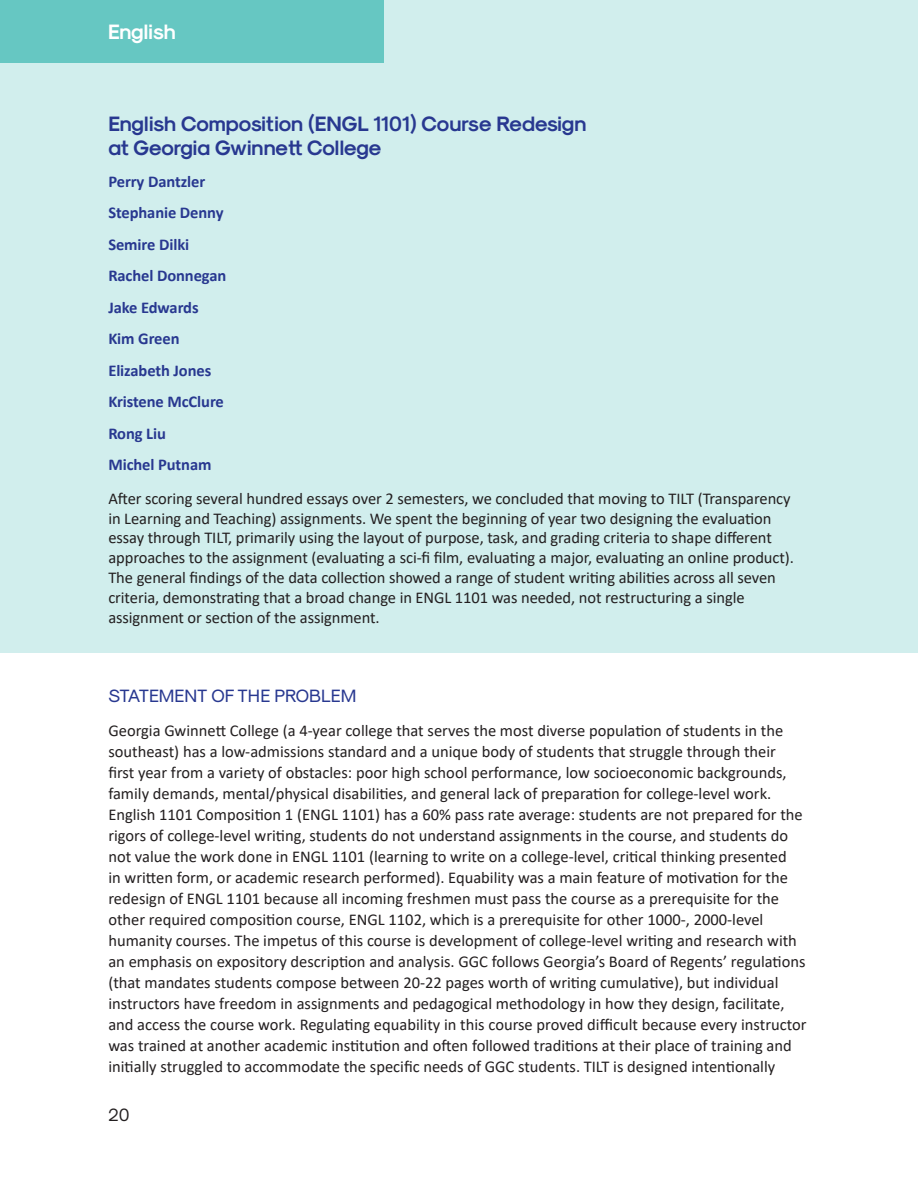
<style>
.page{position:relative;width:918px;height:1188px;background:#fff}
.page>*{position:absolute;margin:0;border:0;box-sizing:border-box;transform-origin:0 0}
.case_study_anthology{font:21px/24px "Sk Modernist Bold";color:#283890}
.case_study_anthology-2{font:21px "Sk Modernist Bold";color:#fff}
.case_study_anthology-3{font:18px "Sk Modernist Regular";color:#283890}
.t1{font:18px "Sk Modernist Regular";color:#231f20}
.case_study_anthology-4{font:16.5px/21px "Calibri";color:#231f20}
.case_study_anthology-5{font:700 16.5px "Calibri";letter-spacing:-.005em;color:#283890}
</style>
<div class="page">
<div style="left:0;top:0;width:918px;height:652px;background:#d1eeed"></div>
<div style="left:0;top:0;width:383px;height:63px;background:#66c7c2"></div>
<p class="case_study_anthology-2" style="left:108px;top:18px;width:69px">English</p>
<p class="case_study_anthology" style="left:108px;top:111px;width:480px">English Composition (ENGL 1101) Course Redesign at Georgia Gwinnett College</p>
<p class="case_study_anthology-5" style="left:108px;top:170px;width:98px">Perry Dantzler</p>
<p class="case_study_anthology-5" style="left:108px;top:201px;width:117px">Stephanie Denny</p>
<p class="case_study_anthology-5" style="left:108px;top:233px;width:82px">Semire Dilki</p>
<p class="case_study_anthology-5" style="left:108px;top:264px;width:119px">Rachel Donnegan</p>
<p class="case_study_anthology-5" style="left:108px;top:296px;width:92px">Jake Edwards</p>
<p class="case_study_anthology-5" style="left:108px;top:327px;width:73px">Kim Green</p>
<p class="case_study_anthology-5" style="left:108px;top:359px;width:104px">Elizabeth Jones</p>
<p class="case_study_anthology-5" style="left:108px;top:390px;width:117px">Kristene McClure</p>
<p class="case_study_anthology-5" style="left:108px;top:422px;width:59px">Rong Liu</p>
<p class="case_study_anthology-5" style="left:108px;top:453px;width:105px">Michel Putnam</p>
<p class="case_study_anthology-4" style="left:108px;top:488px;width:687px;line-height:19.8px">After scoring several hundred essays over 2 semesters, we concluded that moving to TILT (Transparency in Learning and Teaching) assignments. We spent the beginning of year two designing the evaluation essay through TILT, primarily using the layout of purpose, task, and grading criteria to shape different approaches to the assignment (evaluating a sci-fi film, evaluating a major, evaluating an online product).<br>The general findings of the data collection showed a range of student writing abilities across all seven criteria, demonstrating that a broad change in ENGL 1101 was needed, not restructuring a single assignment or section of the assignment.</p>
<p class="case_study_anthology-3" style="left:108px;top:684px;width:249px">STATEMENT OF THE PROBLEM</p>
<p class="case_study_anthology-4" style="left:108px;top:720px;width:700px">Georgia Gwinnett College (a 4-year college that serves the most diverse population of students in the southeast) has a low-admissions standard and a unique body of students that struggle through their<br>first year from a variety of obstacles: poor high school performance, low socioeconomic backgrounds, family demands, mental/physical disabilities, and general lack of preparation for college-level work.<br>English 1101 Composition 1 (ENGL 1101) has a 60% pass rate average: students are not prepared for the rigors of college-level writing, students do not understand assignments in the course, and students do not value the work done in ENGL 1101 (learning to write on a college-level, critical thinking presented<br>in written form, or academic research performed). Equability was a main feature of motivation for the redesign of ENGL 1101 because all incoming freshmen must pass the course as a prerequisite for the other required composition course, ENGL 1102, which is a prerequisite for other 1000-, 2000-level humanity courses. The impetus of this course is development of college-level writing and research with an emphasis on expository description and analysis. GGC follows Georgia’s Board of Regents’ regulations (that mandates students compose between 20-22 pages worth of writing cumulative), but individual instructors have freedom in assignments and pedagogical methodology in how they design, facilitate, and access the course work. Regulating equability in this course proved difficult because every instructor was trained at another academic institution and often followed traditions at their place of training and initially struggled to accommodate the specific needs of GGC students. TILT is designed intentionally</p>
<p class="t1" style="left:108px;top:1104px;width:23px">20</p>
</div>
